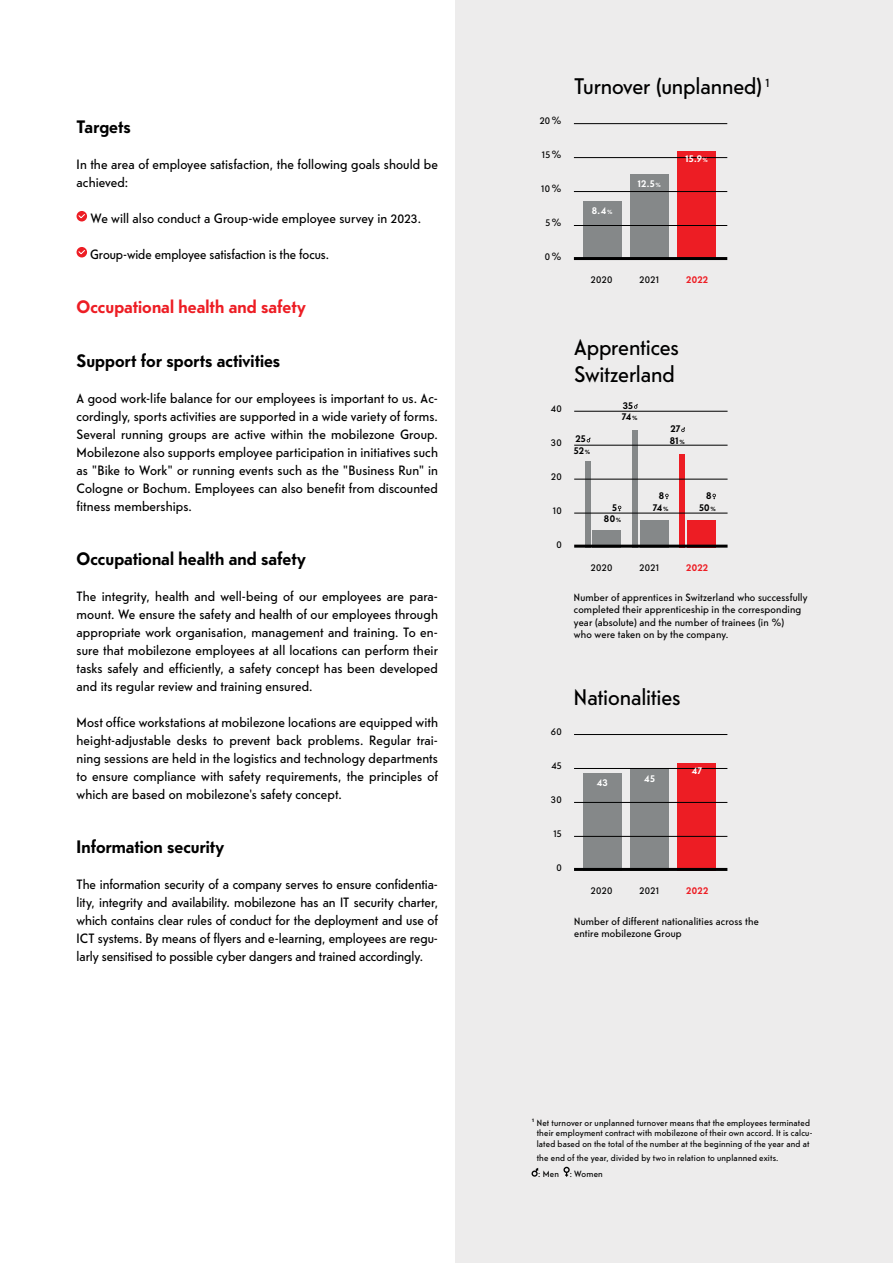
<style>
.page{position:relative;width:893px;height:1263px;background:#fff}
.page>*{position:absolute;margin:0;border:0;box-sizing:border-box;transform-origin:0 0}
.t1{font:22.5px/27px "Telefon";letter-spacing:-.01em;color:#000}
.t2{font:700 18px "Telefon";letter-spacing:.005em;color:#000}
.t3{font:700 18px "Telefon";color:#ed1d24}
.t4{font:13.5px/18px "Telefon";letter-spacing:.005em;color:#000;text-align:justify}
.t5{font:10.5px/12.6px "Telefon";letter-spacing:.015em;color:#000}
.t6{font:700 10.5px "Telefon";color:#000}
.t7{font:700 10.5px "Telefon";color:#fff}
.t8{font:700 10.5px "Telefon";color:#ed1d24}
.t9{font:9px/10.8px "Telefon";letter-spacing:.02em;color:#000;text-align:center}
.s1{font-size:6px}
</style>
<div class="page">
<div style="left:455px;top:0;width:438px;height:1263px;background:#edecec"></div>
<div style="left:585px;top:462px;width:5px;height:86px;background:#858889"></div>
<div style="left:680px;top:454px;width:5px;height:94px;background:#ed1d24"></div>
<div style="left:632px;top:430px;width:6px;height:118px;background:#858889"></div>
<div style="left:640px;top:521px;width:29px;height:27px;background:#858889"></div>
<div style="left:592px;top:530px;width:29px;height:18px;background:#858889"></div>
<div style="left:630px;top:174px;width:39px;height:86px;background:#858889"></div>
<div style="left:678px;top:151px;width:38px;height:109px;background:#ed1d24"></div>
<div style="left:583px;top:201px;width:38px;height:59px;background:#858889"></div>
<div style="left:678px;top:763px;width:38px;height:108px;background:#ed1d24"></div>
<div style="left:630px;top:769px;width:39px;height:102px;background:#858889"></div>
<div style="left:583px;top:773px;width:38px;height:98px;background:#858889"></div>
<hr style="left:574px;top:225px;width:153px;height:1px;background:#000">
<hr style="left:574px;top:191px;width:153px;height:1px;background:#000">
<hr style="left:574px;top:157px;width:153px;height:1px;background:#000">
<hr style="left:574px;top:123px;width:153px;height:1px;background:#000">
<hr style="left:574px;top:257px;width:153px;height:3px;background:#000">
<hr style="left:574px;top:836px;width:153px;height:1px;background:#000">
<hr style="left:574px;top:802px;width:153px;height:1px;background:#000">
<hr style="left:574px;top:768px;width:153px;height:1px;background:#000">
<hr style="left:574px;top:734px;width:153px;height:1px;background:#000">
<hr style="left:574px;top:868px;width:153px;height:3px;background:#000">
<svg style="left:77px;top:211px;width:10px;height:10px"></svg>
<svg style="left:78px;top:213px;width:8px;height:6px"></svg>
<svg style="left:77px;top:247px;width:10px;height:10px"></svg>
<svg style="left:78px;top:249px;width:8px;height:6px"></svg>
<div style="left:687px;top:521px;width:29px;height:27px;background:#ed1d24"></div>
<svg style="left:531px;top:1168px;width:7px;height:9px"></svg>
<svg style="left:563px;top:1167px;width:7px;height:10px"></svg>
<hr style="left:574px;top:513px;width:154px;height:1px;background:#000">
<hr style="left:574px;top:479px;width:154px;height:1px;background:#000">
<hr style="left:574px;top:445px;width:154px;height:1px;background:#000">
<hr style="left:574px;top:411px;width:154px;height:1px;background:#000">
<hr style="left:574px;top:545px;width:154px;height:3px;background:#000">
<svg style="left:634px;top:404px;width:4px;height:5px"></svg>
<svg style="left:586px;top:437px;width:4px;height:6px"></svg>
<svg style="left:665px;top:494px;width:4px;height:5px"></svg>
<svg style="left:618px;top:506px;width:3px;height:5px"></svg>
<svg style="left:681px;top:427px;width:4px;height:5px"></svg>
<svg style="left:712px;top:494px;width:4px;height:5px"></svg>
<h2 class="t2" style="left:77px;top:115px;width:56px">Targets</h2>
<p class="t4" style="left:77px;top:155px;width:363px">In the area of employee satisfaction, the following goals should be achieved:</p>
<p class="t4" style="left:90px;top:209px;width:332px">We will also conduct a Group-wide employee survey in 2023.</p>
<p class="t4" style="left:90px;top:245px;width:240px">Group-wide employee satisfaction is the focus.</p>
<h2 class="t3" style="left:77px;top:295px;width:231px">Occupational health and safety</h2>
<h2 class="t2" style="left:77px;top:349px;width:205px">Support for sports activities</h2>
<p class="t4" style="left:77px;top:389px;width:363px">A good work-life balance for our employees is important to us. Ac&shy;cordingly, sports activities are supported in a wide variety of forms.<br>Several running groups are active within the mobilezone Group.<br>Mobilezone also supports employee participation in initiatives such as "Bike to Work" or running events such as the "Business Run" in Cologne or Bochum. Employees can also benefit from discounted fitness memberships.</p>
<h2 class="t2" style="left:77px;top:547px;width:231px">Occupational health and safety</h2>
<p class="t4" style="left:77px;top:587px;width:363px">The integrity, health and well-being of our employees are para&shy;mount. We ensure the safety and health of our employees through appropriate work organisation, management and training. To en&shy;sure that mobilezone employees at all locations can perform their tasks safely and efficiently, a safety concept has been developed and its regular review and training ensured.</p>
<p class="t4" style="left:77px;top:713px;width:363px">Most office workstations at mobilezone locations are equipped with height-adjustable desks to prevent back problems. Regular trai&shy;ning sessions are held in the logistics and technology departments to ensure compliance with safety requirements, the principles of which are based on mobilezone's safety concept.</p>
<h2 class="t2" style="left:77px;top:835px;width:149px">Information security</h2>
<p class="t4" style="left:77px;top:875px;width:363px">The information security of a company serves to ensure confidentia&shy;lity, integrity and availability. mobilezone has an IT security charter, which contains clear rules of conduct for the deployment and use of ICT systems. By means of flyers and e-learning, employees are regu&shy;larly sensitised to possible cyber dangers and trained accordingly.</p>
<p class="t5" style="left:540px;top:114px;width:24px">20 %</p>
<p class="t5" style="left:542px;top:148px;width:21px">15 %</p>
<p class="t5" style="left:541px;top:182px;width:22px">10 %</p>
<p class="t5" style="left:545px;top:216px;width:18px">5 %</p>
<p class="t5" style="left:545px;top:250px;width:18px">0 %</p>
<h1 class="t1" style="left:574px;top:72px;width:197px">Turnover (unplanned) <sup>1</sup></h1>
<p class="t7" style="left:592px;top:203px;width:22px">8.4 <span class="s1">%</span></p>
<p class="t7" style="left:638px;top:176px;width:25px">12.5 <span class="s1">%</span></p>
<p class="t7" style="left:686px;top:152px;width:24px">15.9<span class="s1">%</span></p>
<p class="t5" style="left:591px;top:273px;width:23px">2020</p>
<p class="t5" style="left:639px;top:273px;width:21px">2021</p>
<p class="t8" style="left:686px;top:273px;width:24px">2022</p>
<p class="t5" style="left:551px;top:401px;width:12px">40</p>
<p class="t5" style="left:551px;top:435px;width:12px">30</p>
<p class="t5" style="left:551px;top:469px;width:12px">20</p>
<p class="t5" style="left:553px;top:503px;width:10px">10</p>
<p class="t5" style="left:556px;top:537px;width:7px">0</p>
<h1 class="t1" style="left:574px;top:333px;width:106px">Apprentices<br>Switzerland</h1>
<p class="t6" style="left:623px;top:398px;width:12px">35</p>
<p class="t6" style="left:575px;top:432px;width:12px">25</p>
<p class="t6" style="left:574px;top:444px;width:18px">52 <span class="s1">%</span></p>
<p class="t6" style="left:622px;top:410px;width:17px">74 <span class="s1">%</span></p>
<p class="t6" style="left:612px;top:501px;width:6px">5</p>
<p class="t6" style="left:604px;top:512px;width:19px">80 <span class="s1">%</span></p>
<p class="t6" style="left:670px;top:422px;width:12px">27</p>
<p class="t6" style="left:670px;top:433px;width:16px">81 <span class="s1">%</span></p>
<p class="t6" style="left:659px;top:489px;width:7px">8</p>
<p class="t6" style="left:653px;top:500px;width:17px">74 <span class="s1">%</span></p>
<p class="t6" style="left:706px;top:489px;width:7px">8</p>
<p class="t6" style="left:699px;top:500px;width:18px">50 <span class="s1">%</span></p>
<p class="t5" style="left:591px;top:561px;width:23px">2020</p>
<p class="t5" style="left:639px;top:561px;width:21px">2021</p>
<p class="t8" style="left:686px;top:560px;width:24px">2022</p>
<p class="t5" style="left:574px;top:590px;width:235px">Number of apprentices in Switzerland who successfully completed their apprenticeship in the corresponding year (absolute) and the number of trainees (in %)<br>who were taken on by the company.</p>
<p class="t5" style="left:551px;top:725px;width:12px">60</p>
<p class="t5" style="left:551px;top:759px;width:12px">45</p>
<p class="t5" style="left:551px;top:793px;width:12px">30</p>
<p class="t5" style="left:553px;top:827px;width:10px">15</p>
<p class="t5" style="left:556px;top:861px;width:7px">0</p>
<h1 class="t1" style="left:574px;top:683px;width:108px">Nationalities</h1>
<p class="t7" style="left:597px;top:776px;width:12px">43</p>
<p class="t7" style="left:644px;top:772px;width:12px">45</p>
<p class="t7" style="left:692px;top:764px;width:12px">47</p>
<p class="t5" style="left:591px;top:884px;width:23px">2020</p>
<p class="t5" style="left:640px;top:884px;width:21px">2021</p>
<p class="t8" style="left:686px;top:884px;width:24px">2022</p>
<p class="t5" style="left:574px;top:914px;width:186px">Number of different nationalities across the entire mobilezone Group</p>
<p class="t9" style="left:531px;top:1117px;width:282px">¹ Net turnover or unplanned turnover means that the employees terminated their employment contract with mobilezone of their own accord. It is calcu&shy;lated based on the total of the number at the beginning of the year and at</p>
<p class="t9" style="left:537px;top:1149px;width:243px;line-height:15.9px;text-align:left">the end of the year, divided by two in relation to unplanned exits. : Men : Women</p>
</div>
